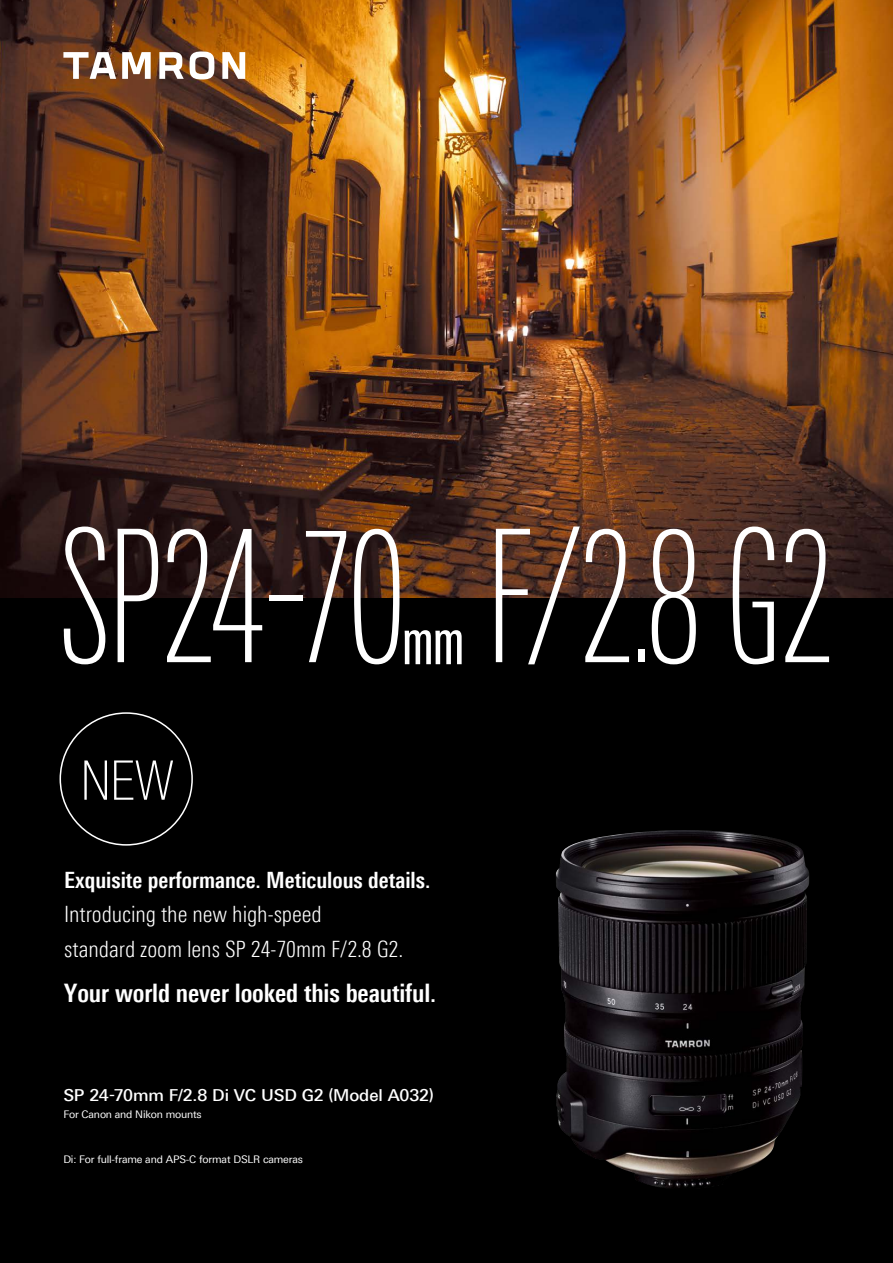
<style>
.page{position:relative;width:893px;height:1263px;background:#000}
.page>*{position:absolute;margin:0;border:0;box-sizing:border-box;transform-origin:0 0}
.t1{font:100 184.5px "Linotype Univers 210 Cm";letter-spacing:-.015em;color:#fff}
.t2{font:700 25.5px "Linotype Univers 620 Cn";letter-spacing:-.005em;color:#fff}
.t3{font:300 22.5px/34.5px "Linotype Univers 320 Cn";letter-spacing:-.005em;color:#fff}
.t4{font:700 22.5px "Linotype Univers 620 Cn";color:#fff}
.t5{font:500 16.5px "Linotype Univers 530";letter-spacing:-.015em;color:#fff}
.t6{font:10.5px "Linotype Univers 430";letter-spacing:-.02em;color:#fff}
</style>
<div class="page">
<img style="left:0;top:0;width:893px;height:597px">
<img style="left:556px;top:830px;width:253px;height:358px">
<svg style="left:63px;top:52px;width:53px;height:27px"></svg>
<svg style="left:190px;top:51px;width:24px;height:28px"></svg>
<svg style="left:159px;top:52px;width:25px;height:27px"></svg>
<svg style="left:122px;top:52px;width:29px;height:27px"></svg>
<svg style="left:222px;top:52px;width:23px;height:27px"></svg>
<svg style="left:405px;top:630px;width:57px;height:34px"></svg>
<svg style="left:84px;top:760px;width:23px;height:40px"></svg>
<svg style="left:114px;top:760px;width:59px;height:40px"></svg>
<h1 class="t1" style="left:59px;top:493px;width:778px">SP24-70 F/2.8 2G</h1>
<h3 class="t4" style="left:64px;top:866px;width:368px">Exquisite performance. Meticulous details.</h3>
<h3 class="t3" style="left:64px;top:897px;width:341px">Introducing the new high-speed<br>standard zoom lens SP 24-70mm F/2.8 G2.</h3>
<h2 class="t2" style="left:64px;top:978px;width:373px">Your world never looked this beautiful.</h2>
<h3 class="t5" style="left:63px;top:1085px;width:372px">SP 24-70mm F/2.8 Di VC USD G2 (Model A032(</h3>
<p class="t6" style="left:63px;top:1108px;width:140px">For Canon and Nikon mounts</p>
<p class="t6" style="left:63px;top:1153px;width:241px">Di: For full-frame and APS C- format DSLR cameras</p>
</div>
